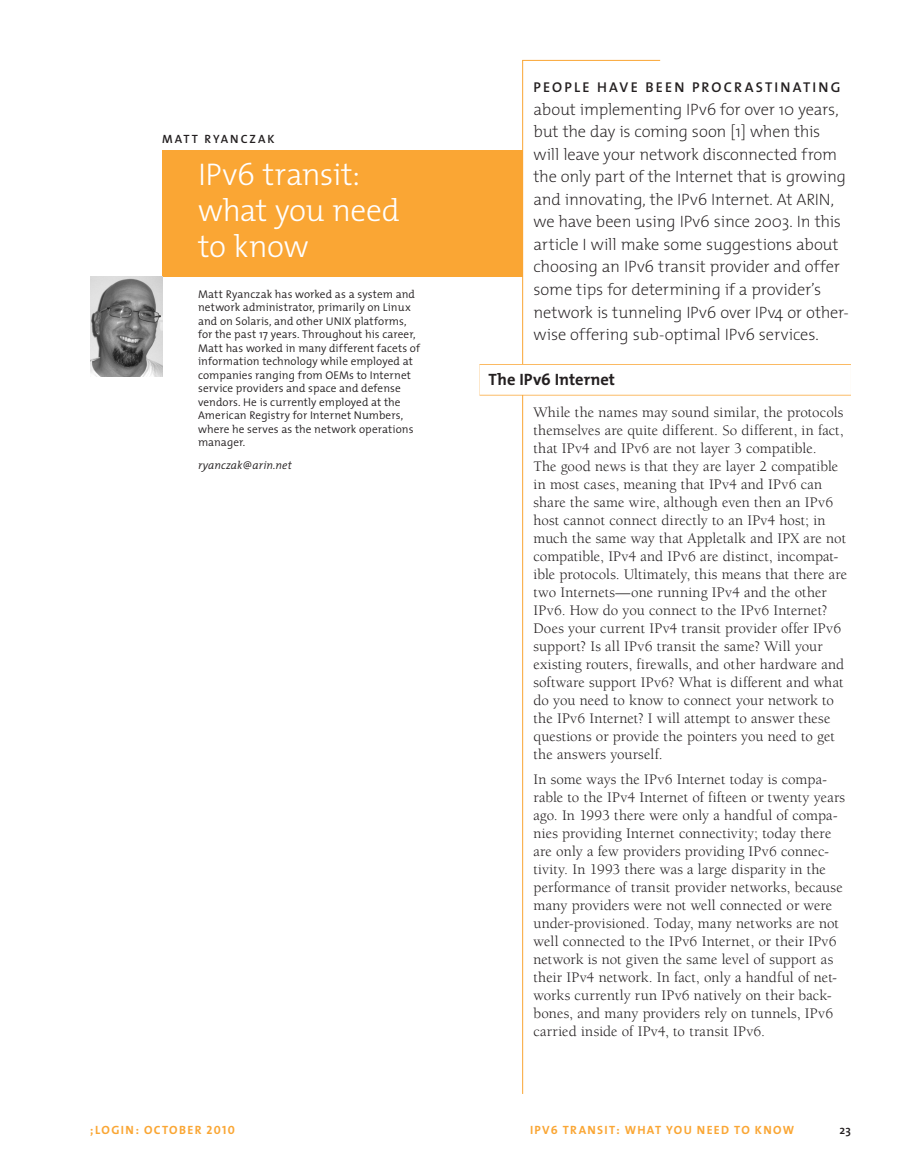
<style>
.page{position:relative;width:905px;height:1175px;background:#fff}
.page>*{position:absolute;margin:0;border:0;box-sizing:border-box;transform-origin:0 0}
._0a_Title_Small{font:300 31.5px/36px "The Mix";letter-spacing:-.02em;color:#fff}
._2a_Body_OpenPara{font:200 16.5px/22.5px "The Mix";letter-spacing:-.01em;color:#231f20}
._1_Head1_Opener{font:700 16.5px "The Mix";color:#231f20}
._2_Body_2b{font:15px/18px "Berkeley";letter-spacing:.005em;color:#231f20}
._2a_Body_OpenPara-2{font:600 14.25px "The Mix";letter-spacing:.15em;color:#231f20}
.Recto{font:12px "The Mix Bold Caps";letter-spacing:.11em;color:#faa634}
._4_Author{font:12px "The Mix Semi Bold Caps";letter-spacing:.16em;color:#231f20}
.Recto-2{font:600 12px "The Mix";color:#231f20}
._4a_author_bio{font:300 11.25px/13.5px "The Mix";letter-spacing:.005em;color:#231f20}
._4b_Author_email{font:italic 300 11.25px "The Mix";letter-spacing:.005em;color:#231f20}
</style>
<div class="page">
<div style="left:162px;top:150px;width:360px;height:126px;background:#faa634"></div>
<hr style="left:522px;top:60px;width:138px;height:1px;background:#faa634">
<hr style="left:522px;top:60px;width:1px;height:1034px;background:#faa634">
<div style="left:479px;top:364px;width:371px;height:31px;background:#fbba63"></div>
<div style="left:479px;top:365px;width:371px;height:30px;background:#fff"></div>
<img style="left:90px;top:276px;width:72px;height:100px">
<p class="_4_Author" style="left:162px;top:129px;width:114px">MATT RYANCZAK</p>
<p class="_0a_Title_Small" style="left:198px;top:155px;width:203px">IPv6 transit: what you need to know</p>
<p class="_4a_author_bio" style="left:198px;top:287px;width:223px">Matt Ryanczak has worked as a system and network administrator, primarily on Linux and on Solaris, and other UNIX platforms, for the past 17 years. Throughout his career, Matt has worked in many different facets of information technology while employed at companies ranging from OEMs to Internet service providers and space and defense vendors. He is currently employed at the American Registry for Internet Numbers, where he serves as the network operations manager.</p>
<p class="_4b_Author_email" style="left:198px;top:455px;width:95px">ryanczak@arin.net</p>
<p class="_2a_Body_OpenPara-2" style="left:533px;top:76px;width:308px">PEOPLE HAVE BEEN PROCRASTINATING</p>
<p class="_2a_Body_OpenPara" style="left:533px;top:97px;width:317px">about implementing IPv6 for over 10 years, but the day is coming soon [1] when this will leave your network disconnected from the only part of the Internet that is growing and innovating, the IPv6 Internet. At ARIN, we have been using IPv6 since 2003. In this article I will make some suggestions about choosing an IPv6 transit provider and offer some tips for determining if a provider’s network is tunneling IPv6 over IPv4 or other&shy;wise offering sub-optimal IPv6 services.</p>
<p class="_1_Head1_Opener" style="left:488px;top:365px;width:128px">The IPv6 Internet</p>
<p class="_2_Body_2b" style="left:533px;top:403px;width:315px">While the names may sound similar, the protocols themselves are quite different. So different, in fact, that IPv4 and IPv6 are not layer 3 compatible.<br>The good news is that they are layer 2 compatible in most cases, meaning that IPv4 and IPv6 can share the same wire, although even then an IPv6 host cannot connect directly to an IPv4 host; in much the same way that Appletalk and IPX are not compatible, IPv4 and IPv6 are distinct, incompat&shy;ible protocols. Ultimately, this means that there are two Internets—one running IPv4 and the other IPv6. How do you connect to the IPv6 Internet?<br>Does your current IPv4 transit provider offer IPv6 support? Is all IPv6 transit the same? Will your existing routers, firewalls, and other hardware and software support IPv6? What is different and what do you need to know to connect your network to the IPv6 Internet? I will attempt to answer these questions or provide the pointers you need to get the answers yourself.</p>
<p class="_2_Body_2b" style="left:533px;top:770px;width:313px">In some ways the IPv6 Internet today is compa&shy;rable to the IPv4 Internet of fifteen or twenty years ago. In 1993 there were only a handful of compa&shy;nies providing Internet connectivity; today there are only a few providers providing IPv6 connec&shy;tivity. In 1993 there was a large disparity in the performance of transit provider networks, because many providers were not well connected or were under-provisioned. Today, many networks are not well connected to the IPv6 Internet, or their IPv6 network is not given the same level of support as their IPv4 network. In fact, only a handful of net&shy;works currently run IPv6 natively on their back&shy;bones, and many providers rely on tunnels, IPv6 carried inside of IPv4, to transit IPv6.</p>
<p class="Recto" style="left:90px;top:1120px;width:146px">;LOGIN: OCTOBER 2010</p>
<p class="Recto" style="left:530px;top:1120px;width:266px">IPV6 TRANSIT: WHAT YOU NEED TO KNOW</p>
<p class="Recto-2" style="left:839px;top:1120px;width:13px">23</p>
</div>
